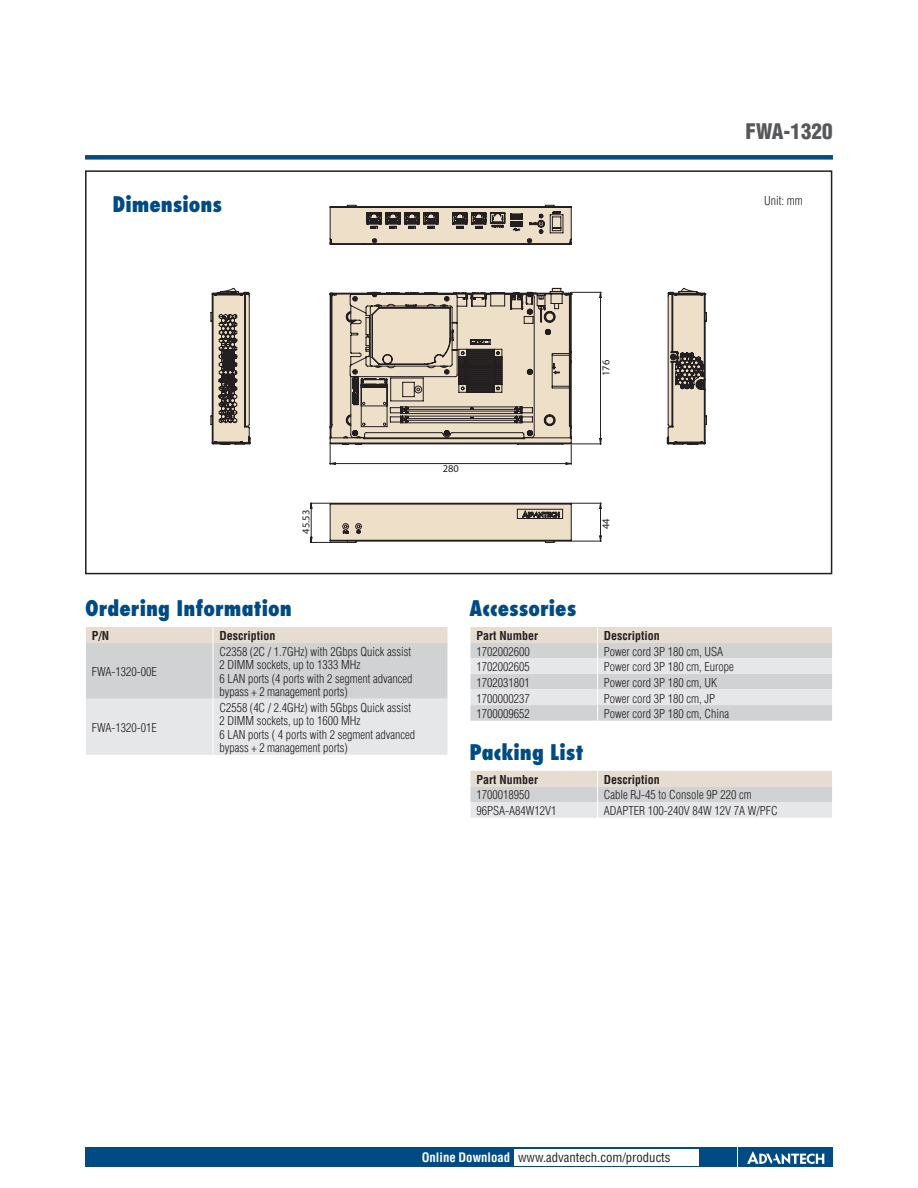
<style>
.page{position:relative;width:918px;height:1188px;background:#fff}
.page>*{position:absolute;margin:0;border:0;box-sizing:border-box;transform-origin:0 0}
.DS_Paragraph_Header{font:800 condensed 21px "Futura";color:#004b84}
.DS_Headline-1P{font:900 condensed 21px "Helvetica";color:#57585a}
.t1{font:condensed 12.75px "Helvetica";color:#231f20}
.DS_Tab-data{font:300 condensed 12px/13.5px "Helvetica";color:#231f20}
.DS_Tab-data_bold{font:700 condensed 12px "Helvetica";color:#231f20}
.DS_Body_Text{font:300 condensed 12px "Helvetica";color:#231f20}
.t2{font:10.5px "Myriad";color:#231f20}
.s1{font-weight:700;color:#fff}
</style>
<div class="page">
<div style="left:85px;top:155px;width:748px;height:5px;background:#004b84"></div>
<div style="left:85px;top:1147px;width:651px;height:20px;background:#004b84"></div>
<div style="left:738px;top:1147px;width:95px;height:20px;background:#004b84"></div>
<svg style="left:747px;top:1151px;width:77px;height:13px"></svg>
<div style="left:514px;top:1149px;width:184px;height:16px;background:#fff"></div>
<div style="left:85px;top:170px;width:747px;height:404px;border:2px solid #231f20"></div>
<svg style="left:310px;top:502px;width:292px;height:41px"></svg>
<svg style="left:329px;top:288px;width:273px;height:177px"></svg>
<svg style="left:329px;top:205px;width:243px;height:40px;background:#b0a597"></svg>
<svg style="left:210px;top:287px;width:41px;height:158px;background:#9f968b"></svg>
<svg style="left:667px;top:287px;width:40px;height:158px;background:#b4aa9c"></svg>
<svg style="left:86px;top:627px;width:362px;height:128px;background:#dddcdc"></svg>
<svg style="left:470px;top:627px;width:362px;height:94px;background:#dcdbda"></svg>
<svg style="left:470px;top:771px;width:362px;height:47px;background:#dfdcda"></svg>
<p class="DS_Headline-1P" style="left:746px;top:119px;width:89px">FWA-1320</p>
<p class="DS_Paragraph_Header" style="left:112px;top:191px;width:111px">Dimensions</p>
<p class="DS_Body_Text" style="left:764px;top:194px;width:40px">Unit: mm</p>
<p class="t2" style="left:601px;top:376px;width:18px;rotate:-90deg">176</p>
<p class="t2" style="left:301px;top:534px;width:25px;rotate:-90deg">45.53</p>
<p class="DS_Paragraph_Header" style="left:85px;top:595px;width:208px">Ordering Information</p>
<p class="DS_Tab-data_bold" style="left:92px;top:628px;width:19px">P/N</p>
<p class="DS_Tab-data_bold" style="left:219px;top:628px;width:57px">Description</p>
<p class="DS_Tab-data" style="left:92px;top:665px;width:67px">FWA-1320-00E</p>
<p class="DS_Tab-data" style="left:219px;top:645px;width:193px">C2358 (2C / 1.7GHz) with 2Gbps Quick assist</p>
<p class="DS_Tab-data" style="left:219px;top:658px;width:143px">2 DIMM sockets, up to 1333 MHz</p>
<p class="DS_Tab-data" style="left:219px;top:672px;width:195px">6 LAN ports (4 ports with 2 segment advanced bypass + 2 management ports)</p>
<p class="DS_Tab-data" style="left:92px;top:721px;width:67px">FWA-1320-01E</p>
<p class="DS_Tab-data" style="left:219px;top:701px;width:193px">C2558 (4C / 2.4GHz) with 5Gbps Quick assist</p>
<p class="DS_Tab-data" style="left:219px;top:714px;width:143px">2 DIMM sockets, up to 1600 MHz</p>
<p class="DS_Tab-data" style="left:219px;top:728px;width:197px">6 LAN ports ( 4 ports with 2 segment advanced bypass + 2 management ports)</p>
<p class="t2" style="left:443px;top:464px;width:18px">280</p>
<p class="t2" style="left:601px;top:529px;width:12px;rotate:-90deg">44</p>
<p class="DS_Paragraph_Header" style="left:470px;top:595px;width:108px">Accessories</p>
<p class="DS_Tab-data_bold" style="left:476px;top:628px;width:63px">Part Number</p>
<p class="DS_Tab-data_bold" style="left:604px;top:628px;width:57px">Description</p>
<p class="DS_Tab-data" style="left:476px;top:645px;width:55px">1702002600</p>
<p class="DS_Tab-data" style="left:604px;top:645px;width:121px">Power cord 3P 180 cm, USA</p>
<p class="DS_Tab-data" style="left:476px;top:660px;width:55px">1702002605</p>
<p class="DS_Tab-data" style="left:604px;top:660px;width:131px">Power cord 3P 180 cm, Europe</p>
<p class="DS_Tab-data" style="left:476px;top:676px;width:55px">1702031801</p>
<p class="DS_Tab-data" style="left:604px;top:676px;width:115px">Power cord 3P 180 cm, UK</p>
<p class="DS_Tab-data" style="left:476px;top:691px;width:55px">1700000237</p>
<p class="DS_Tab-data" style="left:604px;top:691px;width:113px">Power cord 3P 180 cm, JP</p>
<p class="DS_Tab-data" style="left:476px;top:707px;width:55px">1700009652</p>
<p class="DS_Tab-data" style="left:604px;top:707px;width:127px">Power cord 3P 180 cm, China</p>
<p class="DS_Paragraph_Header" style="left:470px;top:739px;width:116px">Packing List</p>
<p class="DS_Tab-data_bold" style="left:476px;top:772px;width:63px">Part Number</p>
<p class="DS_Tab-data_bold" style="left:604px;top:772px;width:57px">Description</p>
<p class="DS_Tab-data" style="left:476px;top:788px;width:55px">1700018950</p>
<p class="DS_Tab-data" style="left:604px;top:788px;width:149px">Cable RJ-45 to Console 9P 220 cm</p>
<p class="DS_Tab-data" style="left:476px;top:804px;width:81px">96PSA-A84W12V1</p>
<p class="DS_Tab-data" style="left:604px;top:804px;width:175px">ADAPTER 100-240V 84W 12V 7A W/PFC</p>
<p class="t1" style="left:422px;top:1150px;width:250px"><span class="s1">Online Download</span> www.advantech.com/products</p>
</div>
